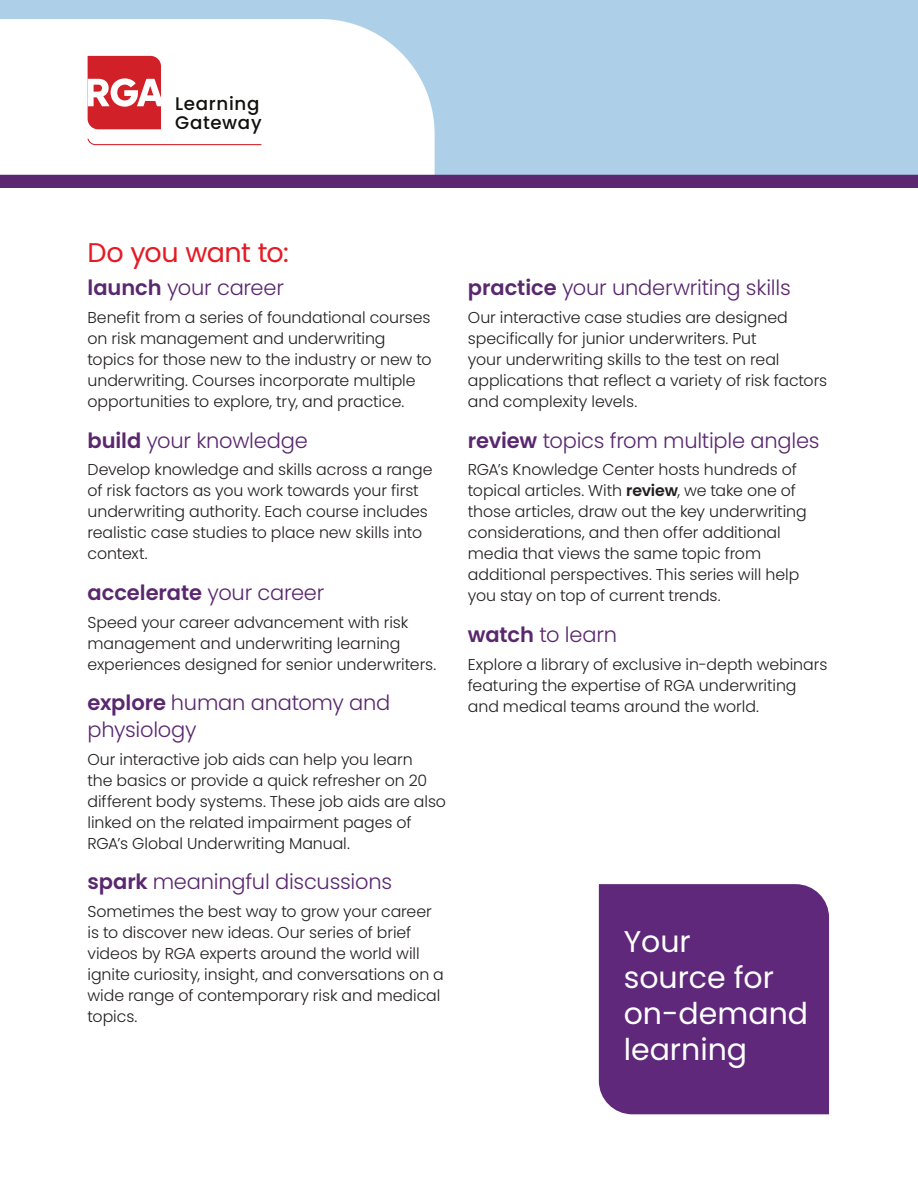
<style>
.page{position:relative;width:918px;height:1188px;background:#fff}
.page>*{position:absolute;margin:0;border:0;box-sizing:border-box;transform-origin:0 0}
.t1{font:30px/36px "Poppins";color:#fff}
.t2{font:27px "Poppins";letter-spacing:-.025em;color:#e51a23}
.t3{font:300 21px/27px "Poppins";letter-spacing:-.01em;color:#59276e}
.t4{font:600 21px "Poppins";color:#59276e}
.t5{font:500 18.3px/19.2px "Poppins";letter-spacing:.04em;color:#10120d}
.t6{font:300 15.75px/21px "Poppins";letter-spacing:-.005em;color:#231f20}
.s1{font-weight:600}
.s2{font-weight:300}
</style>
<div class="page">
<img style="left:0;top:0;width:918px;height:188px">
<div style="left:599px;top:884px;width:230px;height:230px;background:#5f287a"></div>
<svg style="left:88px;top:56px;width:73px;height:73px"></svg>
<svg style="left:88px;top:139px;width:174px;height:6px"></svg>
<p class="t5" style="left:175px;top:94px;width:88px">Learning<br>Gateway</p>
<h2 class="t2" style="left:88px;top:237px;width:203px">Do you want to:</h2>
<h3 class="t3" style="left:88px;top:275px;width:198px"><span class="s1">launch</span> your career</h3>
<p class="t6" style="left:88px;top:307px;width:346px">Benefit from a series of foundational courses on risk management and underwriting topics for those new to the industry or new to underwriting. Courses incorporate multiple opportunities to explore, try, and practice.</p>
<h3 class="t3" style="left:88px;top:427px;width:222px"><span class="s1">build</span> your knowledge</h3>
<p class="t6" style="left:88px;top:459px;width:346px">Develop knowledge and skills across a range of risk factors as you work towards your first underwriting authority. Each course includes realistic case studies to place new skills into context.</p>
<h3 class="t4" style="left:88px;top:580px;width:238px">accelerate <span class="s2">your career</span></h3>
<p class="t6" style="left:88px;top:612px;width:350px">Speed your career advancement with risk management and underwriting learning experiences designed for senior underwriters.</p>
<h3 class="t3" style="left:88px;top:689px;width:304px"><span class="s1">explore</span> human anatomy and physiology</h3>
<p class="t6" style="left:88px;top:749px;width:360px">Our interactive job aids can help you learn<br>the basics or provide a quick refresher on 20 different body systems. These job aids are also linked on the related impairment pages of RGA’s Global Underwriting Manual.</p>
<h3 class="t3" style="left:88px;top:869px;width:306px"><span class="s1">spark</span> meaningful discussions</h3>
<p class="t6" style="left:88px;top:901px;width:358px">Sometimes the best way to grow your career is to discover new ideas. Our series of brief videos by RGA experts around the world will ignite curiosity, insight, and conversations on a wide range of contemporary risk and medical topics.</p>
<h3 class="t3" style="left:468px;top:275px;width:324px"><span class="s1">practice</span> your underwriting skills</h3>
<p class="t6" style="left:468px;top:307px;width:361px">Our interactive case studies are designed specifically for junior underwriters. Put<br>your underwriting skills to the test on real applications that reflect a variety of risk factors and complexity levels.</p>
<h3 class="t3" style="left:468px;top:427px;width:353px"><span class="s1">review</span> topics from multiple angles</h3>
<p class="t6" style="left:468px;top:459px;width:340px">RGA’s Knowledge Center hosts hundreds of topical articles. With <span class="s1">review</span>, we take one of those articles, draw out the key underwriting considerations, and then offer additional media that views the same topic from additional perspectives. This series will help you stay on top of current trends.</p>
<h3 class="t3" style="left:468px;top:621px;width:151px"><span class="s1">watch</span> to learn</h3>
<p class="t6" style="left:468px;top:654px;width:361px">Explore a library of exclusive in-depth webinars featuring the expertise of RGA underwriting and medical teams around the world.</p>
<h1 class="t1" style="left:624px;top:924px;width:186px">Your<br>source for on-demand learning</h1>
</div>
